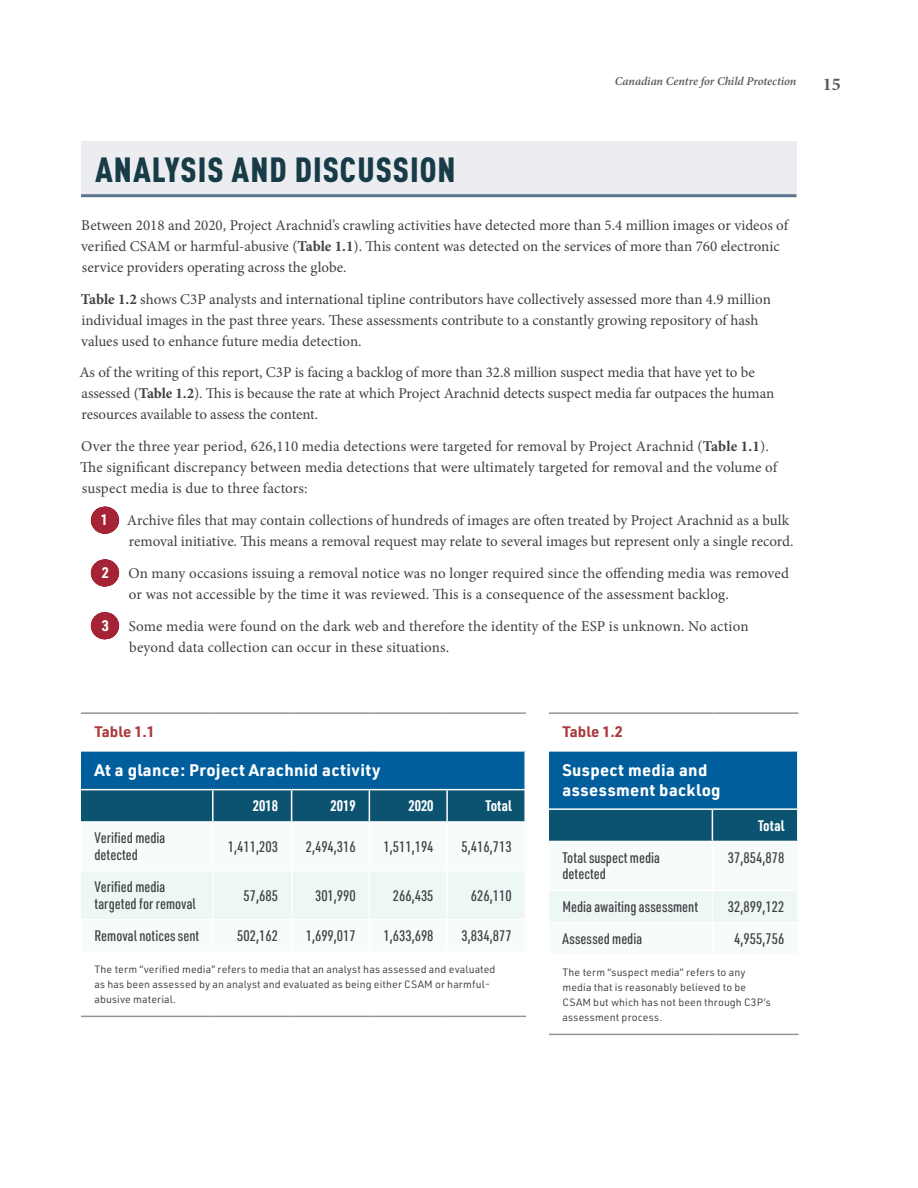
<style>
.page{position:relative;width:918px;height:1188px;background:#fff}
.page>*{position:absolute;margin:0;border:0;box-sizing:border-box;transform-origin:0 0}
.t1{font:900 34.5px "DIN Cond";letter-spacing:.03em;color:#183c47}
.t2{font:700 18px "Minion Pro";color:#58595b}
.t3{font:700 16.5px/19.5px "URWDIN";letter-spacing:.02em;color:#fff}
.t4{font:15px/21px "Minion Pro";color:#414042}
.t5{font:500 15px/16.5px "URWDIN Cond";color:#414042}
.t6{font:700 15px "URWDIN Cond";color:#fff}
.t7{font:700 15px "URWDIN";color:#ab3b41}
.t8{font:700 15px "URWDIN Semi Cond";color:#fff}
.t9{font:italic 600 12px "Minion Pro";letter-spacing:-.005em;color:#58595b}
.t10{font:10.5px/15px "URWDIN";letter-spacing:.01em;color:#414042}
.s1{font-weight:700}
.s2{font-family:"URWDIN Semi Cond";font-weight:700;color:#fff}
</style>
<div class="page">
<div style="left:81px;top:141px;width:715px;height:55px;background:#ecedf0"></div>
<hr style="left:81px;top:194px;width:715px;height:3px;background:#5b758f">
<svg style="left:104px;top:507px;width:2px;height:27px"></svg>
<svg style="left:104px;top:559px;width:2px;height:27px"></svg>
<svg style="left:104px;top:612px;width:2px;height:27px"></svg>
<div style="left:81px;top:751px;width:444px;height:39px;background:#005e9d"></div>
<div style="left:81px;top:790px;width:443px;height:31px;background:#0c5372"></div>
<div style="left:81px;top:872px;width:443px;height:47px;background:#ecf7f6"></div>
<hr style="left:81px;top:712px;width:132px;height:2px;background:#939598">
<hr style="left:213px;top:712px;width:79px;height:2px;background:#939598">
<hr style="left:292px;top:712px;width:77px;height:2px;background:#939598">
<hr style="left:369px;top:712px;width:78px;height:2px;background:#939598">
<hr style="left:447px;top:712px;width:79px;height:2px;background:#939598">
<hr style="left:81px;top:750px;width:132px;height:2px;background:#fff">
<hr style="left:213px;top:750px;width:79px;height:2px;background:#fff">
<hr style="left:292px;top:750px;width:77px;height:2px;background:#fff">
<hr style="left:369px;top:750px;width:78px;height:2px;background:#fff">
<hr style="left:447px;top:750px;width:79px;height:2px;background:#fff">
<hr style="left:81px;top:789px;width:132px;height:1px;background:#fff">
<hr style="left:213px;top:789px;width:79px;height:1px;background:#fff">
<hr style="left:292px;top:789px;width:77px;height:1px;background:#fff">
<hr style="left:369px;top:789px;width:78px;height:1px;background:#fff">
<hr style="left:447px;top:789px;width:79px;height:1px;background:#fff">
<hr style="left:524px;top:752px;width:2px;height:37px;background:#fff">
<hr style="left:212px;top:790px;width:2px;height:31px;background:#fff">
<hr style="left:291px;top:790px;width:1px;height:31px;background:#fff">
<hr style="left:369px;top:790px;width:1px;height:31px;background:#fff">
<hr style="left:446px;top:790px;width:2px;height:31px;background:#fff">
<hr style="left:212px;top:872px;width:2px;height:47px;background:#fff">
<hr style="left:291px;top:872px;width:1px;height:47px;background:#fff">
<hr style="left:369px;top:872px;width:1px;height:47px;background:#fff">
<hr style="left:446px;top:872px;width:2px;height:47px;background:#fff">
<hr style="left:81px;top:1016px;width:132px;height:1px;background:#939598">
<hr style="left:213px;top:1016px;width:79px;height:1px;background:#939598">
<hr style="left:292px;top:1016px;width:77px;height:1px;background:#939598">
<hr style="left:369px;top:1016px;width:78px;height:1px;background:#939598">
<hr style="left:447px;top:1016px;width:79px;height:1px;background:#939598">
<div style="left:549px;top:751px;width:249px;height:58px;background:#005e9d"></div>
<svg style="left:549px;top:810px;width:248px;height:112px"></svg>
<hr style="left:712px;top:810px;width:1px;height:31px;background:#fff">
<hr style="left:712px;top:842px;width:1px;height:48px;background:#fff">
<hr style="left:712px;top:891px;width:1px;height:31px;background:#fff">
<hr style="left:549px;top:712px;width:163px;height:2px;background:#939598">
<hr style="left:712px;top:712px;width:87px;height:2px;background:#939598">
<hr style="left:549px;top:750px;width:163px;height:2px;background:#fff">
<hr style="left:712px;top:750px;width:87px;height:2px;background:#fff">
<hr style="left:797px;top:752px;width:2px;height:56px;background:#fff">
<hr style="left:549px;top:808px;width:163px;height:2px;background:#fff">
<hr style="left:712px;top:808px;width:87px;height:2px;background:#fff">
<hr style="left:549px;top:841px;width:163px;height:1px;background:#fff">
<hr style="left:712px;top:841px;width:87px;height:1px;background:#fff">
<hr style="left:549px;top:890px;width:163px;height:1px;background:#fff">
<hr style="left:712px;top:890px;width:87px;height:1px;background:#fff">
<hr style="left:549px;top:1034px;width:163px;height:1px;background:#939598">
<hr style="left:712px;top:1034px;width:87px;height:1px;background:#939598">
<p class="t9" style="left:615px;top:74px;width:183px">Canadian Centre for Child Protection</p>
<p class="t2" style="left:823px;top:71px;width:19px">15</p>
<h1 class="t1" style="left:95px;top:148px;width:362px">ANALYSIS AND DISCUSSION</h1>
<p class="t4" style="left:81px;top:215px;width:709px">Between 2018 and 2020, Project Arachnid’s crawling activities have detected more than 5.4 million images or videos of verified CSAM or harmful-abusive (<span class="s1">Table 1.1</span>). This content was detected on the services of more than 760 electronic service providers operating across the globe.</p>
<p class="t4" style="left:81px;top:288px;width:692px"><span class="s1">Table 1.2</span> shows C3P analysts and international tipline contributors have collectively assessed more than 4.9 million individual images in the past three years. These assessments contribute to a constantly growing repository of hash values used to enhance future media detection.</p>
<p class="t4" style="left:80px;top:362px;width:696px">As of the writing of this report, C3P is facing a backlog of more than 32.8 million suspect media that have yet to be assessed (<span class="s1">Table 1.2</span>). This is because the rate at which Project Arachnid detects suspect media far outpaces the human resources available to assess the content.</p>
<p class="t4" style="left:80px;top:436px;width:699px">Over the three year period, 626,110 media detections were targeted for removal by Project Arachnid (<span class="s1">Table 1.1</span>).<br>The significant discrepancy between media detections that were ultimately targeted for removal and the volume of suspect media is due to three factors:</p>
<p class="t4" style="left:101px;top:510px;width:694px;text-align:right"><span class="s2">1</span> Archive files that may contain collections of hundreds of images are often treated by Project Arachnid as a bulk removal initiative. This means a removal request may relate to several images but represent only a single record.</p>
<p class="t8" style="left:102px;top:562px;width:9px">2</p>
<p class="t4" style="left:128px;top:563px;width:662px">On many occasions issuing a removal notice was no longer required since the offending media was removed or was not accessible by the time it was reviewed. This is a consequence of the assessment backlog.</p>
<p class="t8" style="left:102px;top:615px;width:9px">3</p>
<p class="t4" style="left:129px;top:615px;width:621px">Some media were found on the dark web and therefore the identity of the ESP is unknown. No action beyond data collection can occur in these situations.</p>
<p class="t7" style="left:94px;top:722px;width:62px">Table 1.1</p>
<p class="t3" style="left:94px;top:760px;width:288px">At a glance: Project Arachnid activity</p>
<p class="t6" style="left:253px;top:796px;width:27px">2018</p>
<p class="t6" style="left:331px;top:796px;width:27px">2019</p>
<p class="t6" style="left:408px;top:796px;width:27px">2020</p>
<p class="t6" style="left:485px;top:796px;width:28px">Total</p>
<p class="t5" style="left:95px;top:829px;width:72px">Verified media detected</p>
<p class="t5" style="left:228px;top:838px;width:52px">1,411,203</p>
<p class="t5" style="left:306px;top:838px;width:52px">2,494,316</p>
<p class="t5" style="left:383px;top:838px;width:52px">1,511,194</p>
<p class="t5" style="left:462px;top:838px;width:52px">5,416,713</p>
<p class="t5" style="left:95px;top:878px;width:103px">Verified media targeted for removal</p>
<p class="t5" style="left:244px;top:886px;width:36px">57,685</p>
<p class="t5" style="left:315px;top:886px;width:42px">301,990</p>
<p class="t5" style="left:393px;top:886px;width:42px">266,435</p>
<p class="t5" style="left:471px;top:886px;width:42px">626,110</p>
<p class="t5" style="left:95px;top:927px;width:106px">Removal notices sent</p>
<p class="t5" style="left:237px;top:927px;width:42px">502,162</p>
<p class="t5" style="left:306px;top:927px;width:52px">1,699,017</p>
<p class="t5" style="left:383px;top:927px;width:52px">1,633,698</p>
<p class="t5" style="left:462px;top:927px;width:52px">3,834,877</p>
<p class="t10" style="left:94px;top:961px;width:403px">The term “verified media” refers to media that an analyst has assessed and evaluated as has been assessed by an analyst and evaluated as being either CSAM or harmful&shy;abusive material.</p>
<p class="t7" style="left:562px;top:722px;width:62px">Table 1.2</p>
<p class="t3" style="left:562px;top:760px;width:160px">Suspect media and assessment backlog</p>
<p class="t6" style="left:758px;top:815px;width:28px">Total</p>
<p class="t5" style="left:562px;top:849px;width:99px">Total suspect media detected</p>
<p class="t5" style="left:728px;top:849px;width:58px">37,854,878</p>
<p class="t5" style="left:562px;top:898px;width:137px">Media awaiting assessment</p>
<p class="t5" style="left:728px;top:898px;width:58px">32,899,122</p>
<p class="t5" style="left:562px;top:930px;width:81px">Assessed media</p>
<p class="t5" style="left:734px;top:930px;width:52px">4,955,756</p>
<p class="t10" style="left:562px;top:964px;width:210px">The term “suspect media” refers to any media that is reasonably believed to be CSAM but which has not been through C3P’s assessment process.</p>
</div>
